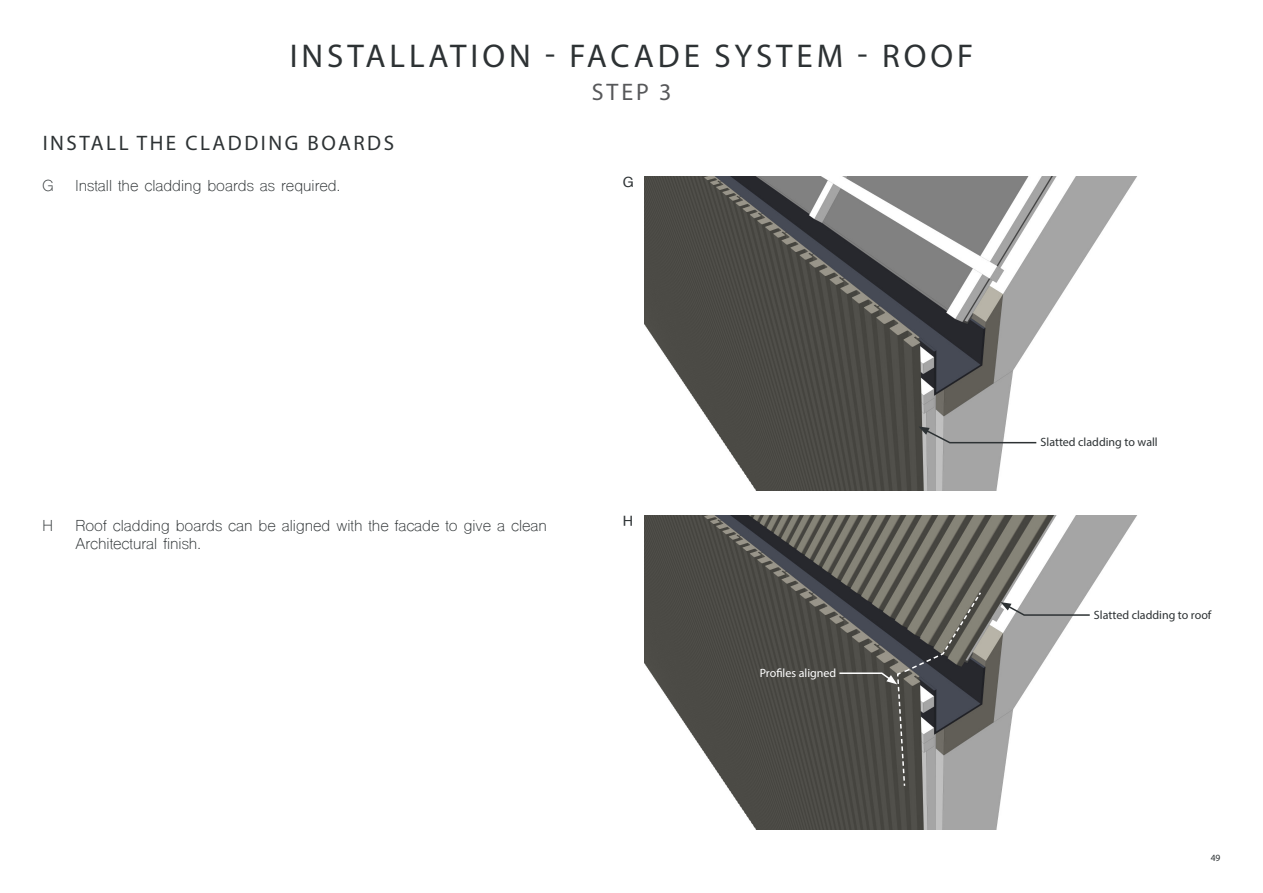
<style>
.page{position:relative;width:1263px;height:893px;background:#fff}
.page>*{position:absolute;margin:0;border:0;box-sizing:border-box;transform-origin:0 0}
.Body_Heading{font:33px "Myriad Pro";letter-spacing:.12em;color:#2d3234}
.Body_Subheading{font:24px "Myriad Pro";color:#57585a}
.Body_Subheading_Steps{font:21px "Myriad Pro";letter-spacing:.12em;color:#2d3234}
.Body{font:15px/18px "Shree Dev 0714";color:#2d3234}
.t1{font:14.25px "Helvetica";color:#2d3234}
.Diagram_Annotations{font:12px "Myriad Pro";color:#2d3234}
.Diagram_Annotations-2{font:12px "Myriad Pro";color:#fff}
.t2{font:9.6px "Myriad Pro";color:#2d3234}
</style>
<div class="page">
<img style="left:645px;top:176px;width:492px;height:314px">
<img style="left:645px;top:516px;width:492px;height:313px">
<svg style="left:918px;top:426px;width:120px;height:18px"></svg>
<svg style="left:1000px;top:602px;width:91px;height:14px"></svg>
<svg style="left:838px;top:591px;width:144px;height:196px;background:#5d5c5a"></svg>
<p class="Body_Heading" style="left:290px;top:36px;width:685px">INSTALLATION - FACADE SYSTEM - ROOF</p>
<p class="Body_Subheading_Steps" style="left:43px;top:130px;width:353px">INSTALL THE CLADDING BOARDS</p>
<p class="Body" style="left:43px;top:179px;width:12px">G</p>
<p class="Body" style="left:76px;top:179px;width:266px">Install the cladding boards as required.</p>
<p class="Body_Subheading" style="left:592px;top:77px;width:81px">STEP 3</p>
<p class="t1" style="left:623px;top:171px;width:13px">G</p>
<p class="Body" style="left:43px;top:518px;width:12px">H</p>
<p class="Body" style="left:76px;top:518px;width:473px">Roof cladding boards can be aligned with the facade to give a clean<br>Architectural finish.</p>
<p class="t1" style="left:623px;top:510px;width:12px">H</p>
<p class="Diagram_Annotations-2" style="left:760px;top:665px;width:78px">Profiles aligned</p>
<p class="Diagram_Annotations" style="left:1040px;top:435px;width:119px">Slatted cladding to wall</p>
<p class="Diagram_Annotations" style="left:1094px;top:607px;width:119px">Slatted cladding to roof</p>
<p class="t2" style="left:1211px;top:852px;width:11px">49</p>
</div>
